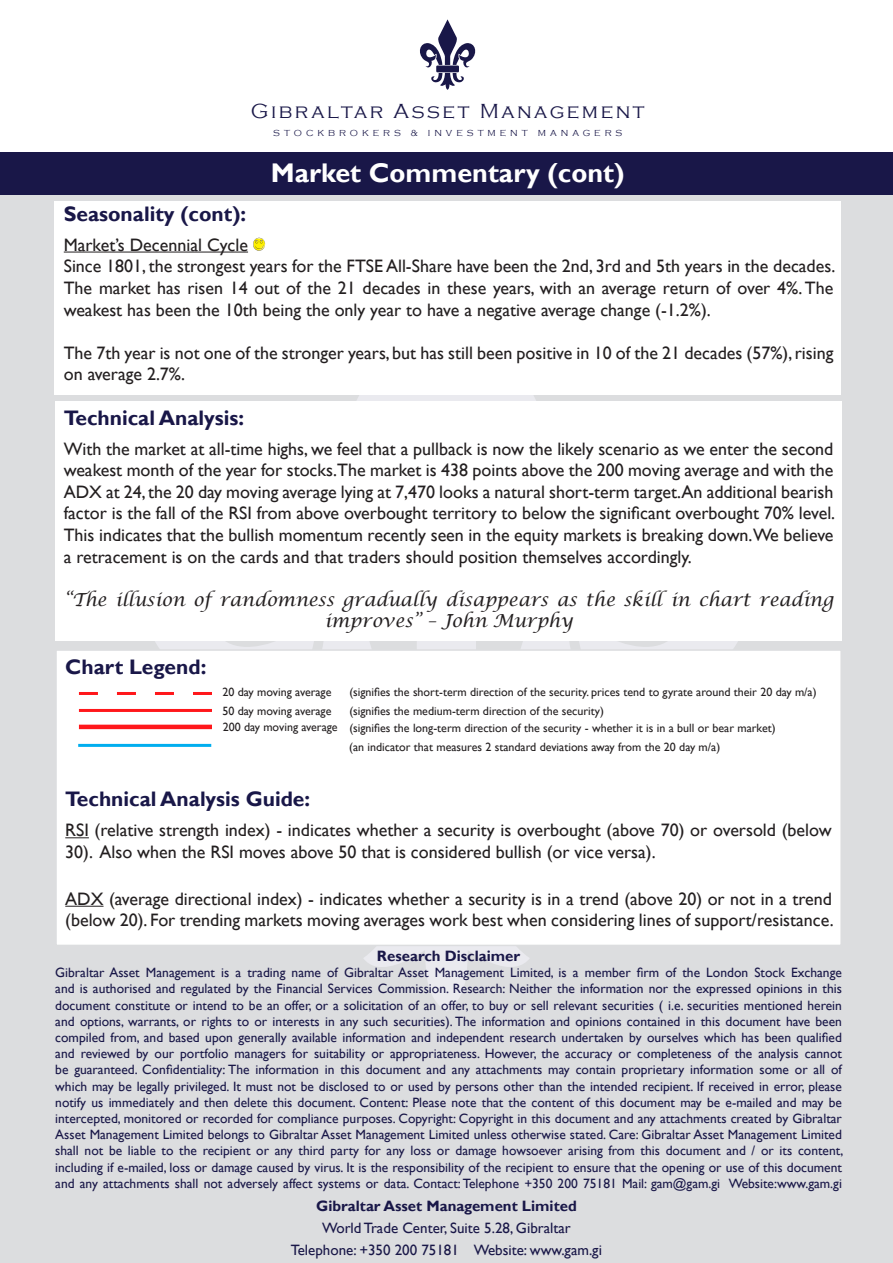
<style>
.page{position:relative;width:893px;height:1263px;background:#fff}
.page>*{position:absolute;margin:0;border:0;box-sizing:border-box;transform-origin:0 0}
.t1{font:700 27px "Gill Sans";color:#fff}
.t2{font:700 21px "Gill Sans";color:#191748}
.t3{font:300 21px "Copperplate Gothic";letter-spacing:.12em;color:#191748}
.t4{font:18px/21.6px "Gill Sans";color:#231f20}
.t5{font:italic 18px/21.6px "Lucida Calligraphy";color:#231f20;text-align:center}
.t6{font:15px "Gill Sans";color:#191748}
.t7{font:700 15px "Gill Sans";color:#191748}
.t8{font:13.5px/16.2px "Gill Sans";color:#191748;text-align:justify}
.t9{font:12px "Gill Sans";color:#231f20}
.t10{font:300 9px "Copperplate Gothic";letter-spacing:.44em;color:#191748}
</style>
<div class="page">
<div style="left:0;top:194px;width:893px;height:1069px;background:#dcdddf"></div>
<svg style="left:420px;top:19px;width:56px;height:71px"></svg>
<svg style="left:102px;top:395px;width:689px;height:616px;background:#dedfe1"></svg>
<div style="left:0;top:152px;width:893px;height:42px;background:#191748"></div>
<div style="left:54px;top:201px;width:787px;height:194px;background:#fff"></div>
<hr style="left:64px;top:252px;width:184px;height:1px;background:#231f20">
<svg style="left:253px;top:238px;width:13px;height:13px"></svg>
<div style="left:55px;top:401px;width:787px;height:240px;background:#fff"></div>
<div style="left:56px;top:650px;width:785px;height:295px;background:#fff"></div>
<svg style="left:65px;top:837px;width:24px;height:1px"></svg>
<hr style="left:65px;top:906px;width:39px;height:1px;background:#231f20">
<div style="left:55px;top:649px;width:787px;height:297px;border:2px solid #dcdddf"></div>
<hr style="left:79px;top:725px;width:133px;height:4px;background:#ff171b">
<svg style="left:79px;top:692px;width:133px;height:3px"></svg>
<hr style="left:79px;top:709px;width:133px;height:3px;background:#ff171b">
<hr style="left:78px;top:744px;width:133px;height:3px;background:#00aeef">
<h2 class="t3" style="left:251px;top:100px;width:395px">Gibraltar Asset Management</h2>
<p class="t10" style="left:273px;top:128px;width:351px">STOCKBROKERS &amp; INVESTMENT MANAGERS</p>
<p class="t1" style="left:271px;top:157px;width:355px">Market Commentary (cont)</p>
<p class="t2" style="left:64px;top:201px;width:184px">Seasonality (cont):</p>
<p class="t4" style="left:64px;top:234px;width:186px">Market’s Decennial Cycle</p>
<p class="t4" style="left:64px;top:256px;width:773px;text-align:justify">Since 1801, the strongest years for the FTSE All-Share have been the 2nd, 3rd and 5th years in the decades.<br>The market has risen 14 out of the 21 decades in these years, with an average return of over 4%. The weakest has been the 10th being the only year to have a negative average change (-1.2%).</p>
<p class="t4" style="left:64px;top:342px;width:771px">The 7th year is not one of the stronger years, but has still been positive in 10 of the 21 decades (57%), rising on average 2.7%.</p>
<p class="t2" style="left:64px;top:405px;width:182px">Technical Analysis:</p>
<p class="t4" style="left:64px;top:438px;width:773px;text-align:justify">With the market at all-time highs, we feel that a pullback is now the likely scenario as we enter the second weakest month of the year for stocks.The market is 438 points above the 200 moving average and with the ADX at 24, the 20 day moving average lying at 7,470 looks a natural short-term target.An additional bearish factor is the fall of the RSI from above overbought territory to below the significant overbought 70% level.<br>This indicates that the bullish momentum recently seen in the equity markets is breaking down.We believe a retracement is on the cards and that traders should position themselves accordingly.</p>
<p class="t5" style="left:64px;top:589px;width:771px">“The illusion of randomness gradually disappears as the skill in chart reading improves” – John Murphy</p>
<p class="t2" style="left:65px;top:654px;width:143px">Chart Legend:</p>
<p class="t9" style="left:223px;top:685px;width:110px">20 day moving average</p>
<p class="t9" style="left:223px;top:703px;width:110px">50 day moving average</p>
<p class="t9" style="left:223px;top:720px;width:116px">200 day moving average</p>
<p class="t9" style="left:349px;top:685px;width:469px">(signifies the short-term direction of the security. prices tend to gyrate around their 20 day m/a)</p>
<p class="t9" style="left:349px;top:703px;width:256px">(signifies the medium-term direction of the security)</p>
<p class="t9" style="left:349px;top:721px;width:428px">(signifies the long-term direction of the security - whether it is in a bull or bear market)</p>
<p class="t9" style="left:349px;top:740px;width:373px">(an indicator that measures 2 standard deviations away from the 20 day m/a)</p>
<p class="t2" style="left:65px;top:787px;width:246px">Technical Analysis Guide:</p>
<p class="t4" style="left:65px;top:820px;width:768px">RSI (relative strength index) - indicates whether a security is overbought (above 70) or oversold (below<br>30). Also when the RSI moves above 50 that is considered bullish (or vice versa).</p>
<p class="t4" style="left:65px;top:888px;width:770px">ADX (average directional index) - indicates whether a security is in a trend (above 20) or not in a trend (below 20). For trending markets moving averages work best when considering lines of support/resistance.</p>
<p class="t7" style="left:377px;top:947px;width:145px">Research Disclaimer</p>
<p class="t8" style="left:55px;top:965px;width:789px">Gibraltar Asset Management is a trading name of Gibraltar Asset Management Limited, is a member firm of the London Stock Exchange and is authorised and regulated by the Financial Services Commission. Research: Neither the information nor the expressed opinions in this document constitute or intend to be an offer, or a solicitation of an offer, to buy or sell relevant securities ( i.e. securities mentioned herein and options, warrants, or rights to or interests in any such securities). The information and opinions contained in this document have been compiled from, and based upon generally available information and independent research undertaken by ourselves which has been qualified and reviewed by our portfolio managers for suitability or appropriateness. However, the accuracy or completeness of the analysis cannot be guaranteed. Confidentiality: The information in this document and any attachments may contain proprietary information some or all of which may be legally privileged. It must not be disclosed to or used by persons other than the intended recipient. If received in error, please notify us immediately and then delete this document. Content: Please note that the content of this document may be e-mailed and may be intercepted, monitored or recorded for compliance purposes. Copyright: Copyright in this document and any attachments created by Gibraltar Asset Management Limited belongs to Gibraltar Asset Management Limited unless otherwise stated. Care: Gibraltar Asset Management Limited shall not be liable to the recipient or any third party for any loss or damage howsoever arising from this document and / or its content, including if e-mailed, loss or damage caused by virus. It is the responsibility of the recipient to ensure that the opening or use of this document and any attachments shall not adversely affect systems or data. Contact: Telephone +350 200 75181 Mail: gam@gam.gi Website:www.gam.gi</p>
<p class="t7" style="left:316px;top:1197px;width:262px">Gibraltar Asset Management Limited</p>
<p class="t6" style="left:322px;top:1219px;width:250px">World Trade Center, Suite 5.28, Gibraltar</p>
<p class="t6" style="left:291px;top:1241px;width:313px">Telephone: +350 200 75181 Website: www.gam.gi</p>
</div>
